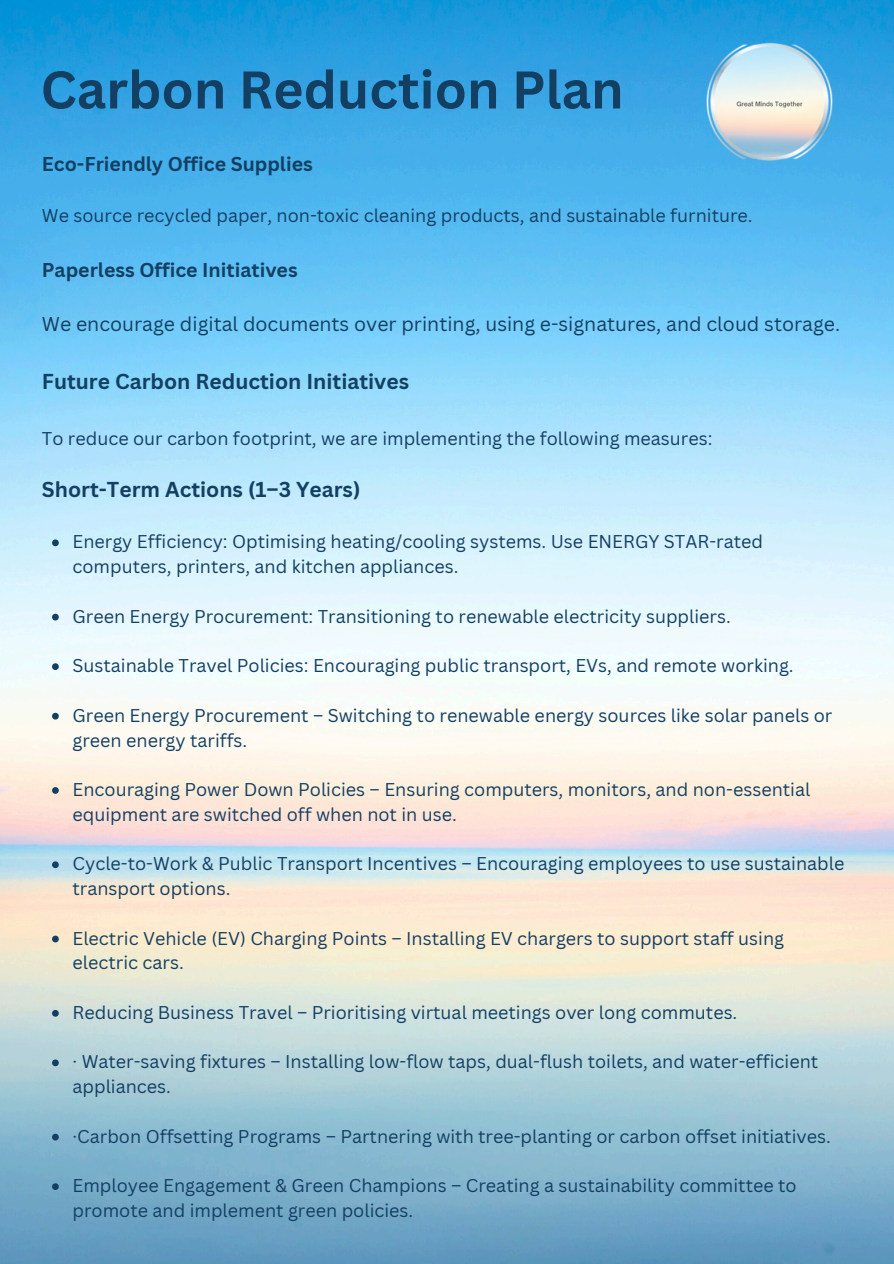
<style>
.page{position:relative;width:894px;height:1264px;background:#fff}
.page>*{position:absolute;margin:0;border:0;box-sizing:border-box;transform-origin:0 0}
.t1{font:700 51.75px "Canva Sans";color:#133f62}
.t2{font:700 21px "Canva Sans";color:#133f62}
.t3{font:19.5px "Canva Sans";color:#133f62}
.t4{font:700 19.5px "Canva Sans";color:#133f62}
.t5{font:18px/24.8px "Canva Sans";color:#133f62}
</style>
<div class="page">
<img style="left:0;top:0;width:893px;height:1263px">
<img style="left:691px;top:29px;width:156px;height:157px">
<svg style="left:52px;top:539px;width:7px;height:7px"></svg>
<svg style="left:52px;top:613px;width:7px;height:7px"></svg>
<svg style="left:52px;top:663px;width:7px;height:7px"></svg>
<svg style="left:52px;top:712px;width:7px;height:7px"></svg>
<svg style="left:52px;top:787px;width:7px;height:6px"></svg>
<svg style="left:52px;top:861px;width:7px;height:7px"></svg>
<svg style="left:52px;top:935px;width:7px;height:7px"></svg>
<svg style="left:52px;top:1009px;width:7px;height:7px"></svg>
<svg style="left:52px;top:1059px;width:7px;height:7px"></svg>
<svg style="left:52px;top:1133px;width:7px;height:7px"></svg>
<svg style="left:52px;top:1183px;width:7px;height:6px"></svg>
<p class="t1" style="left:40px;top:53px;width:584px">Carbon Reduction Plan</p>
<h1 class="t4" style="left:42px;top:150px;width:272px">Eco-Friendly Office Supplies</h1>
<h2 class="t5" style="left:42px;top:203px;width:712px">We source recycled paper, non-toxic cleaning products, and sustainable furniture.</h2>
<p class="t4" style="left:42px;top:256px;width:257px">Paperless Office Initiatives</p>
<h2 class="t3" style="left:42px;top:310px;width:799px">We encourage digital documents over printing, using e-signatures, and cloud storage.</h2>
<h3 class="t2" style="left:42px;top:366px;width:368px">Future Carbon Reduction Initiatives</h3>
<h2 class="t5" style="left:42px;top:425px;width:671px">To reduce our carbon footprint, we are implementing the following measures:</h2>
<p class="t2" style="left:42px;top:474px;width:320px">Short-Term Actions (1–3 Years)</p>
<h2 class="t5" style="left:72px;top:529px;width:691px">Energy Efficiency: Optimising heating/cooling systems. Use ENERGY STAR-rated computers, printers, and kitchen appliances.</h2>
<p class="t5" style="left:72px;top:603px;width:659px">Green Energy Procurement: Transitioning to renewable electricity suppliers.</p>
<p class="t5" style="left:72px;top:653px;width:722px">Sustainable Travel Policies: Encouraging public transport, EVs, and remote working.</p>
<p class="t5" style="left:72px;top:702px;width:761px">Green Energy Procurement – Switching to renewable energy sources like solar panels or green energy tariffs.</p>
<p class="t5" style="left:72px;top:776px;width:739px">Encouraging Power Down Policies – Ensuring computers, monitors, and non-essential equipment are switched off when not in use.</p>
<p class="t5" style="left:72px;top:851px;width:773px">Cycle-to-Work &amp; Public Transport Incentives – Encouraging employees to use sustainable transport options.</p>
<p class="t5" style="left:72px;top:925px;width:713px">Electric Vehicle (EV) Charging Points – Installing EV chargers to support staff using electric cars.</p>
<p class="t5" style="left:72px;top:999px;width:666px">Reducing Business Travel – Prioritising virtual meetings over long commutes.</p>
<p class="t5" style="left:72px;top:1049px;width:747px">· Water-saving fixtures – Installing low-flow taps, dual-flush toilets, and water-efficient appliances.</p>
<p class="t5" style="left:72px;top:1123px;width:759px">·Carbon Offsetting Programs – Partnering with tree-planting or carbon offset initiatives.</p>
<p class="t5" style="left:72px;top:1172px;width:725px">Employee Engagement &amp; Green Champions – Creating a sustainability committee to promote and implement green policies.</p>
</div>
